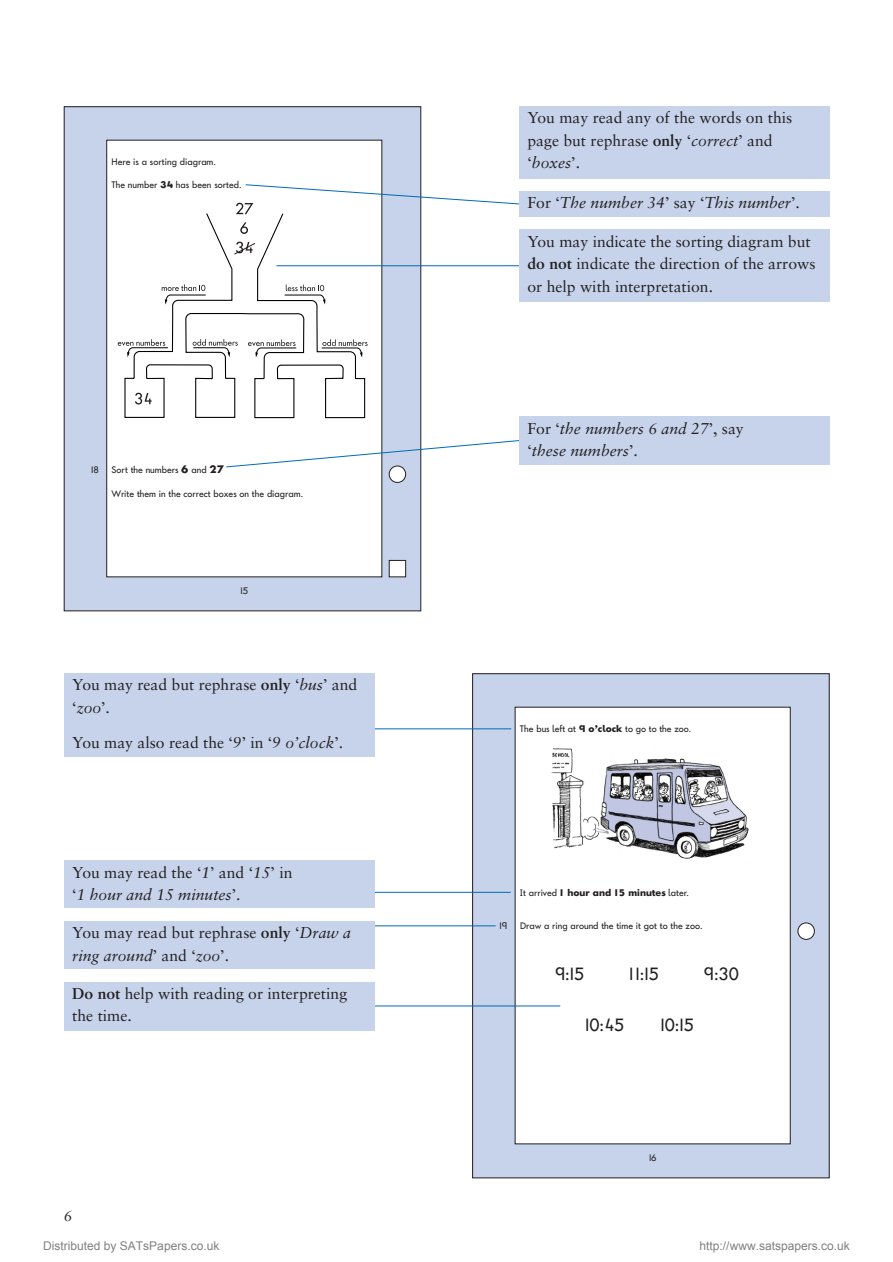
<style>
.page{position:relative;width:893px;height:1262px;background:#fff}
.page>*{position:absolute;margin:0;border:0;box-sizing:border-box;transform-origin:0 0}
.t1{font:18px "QCA";color:#231f20}
.t2{font:15.75px/22.5px "Sabon";color:#231f20}
.t3{font:italic 15.75px/22.5px "Sabon";color:#231f20}
.t4{font:italic 15px "Sabon";color:#231f20}
.t5{font:12px "Arial";color:#808080}
.t6{font:9.6px "QCA";color:#231f20}
.t7{font:700 9.6px "QCA";color:#231f20}
.s1{font-weight:700}
.s2{font-weight:700;font-size:10.8px}
.s3{font-style:italic}
.s4{font-style:normal}
.s5{font-weight:400}
</style>
<div class="page">
<div style="left:64px;top:107px;width:357px;height:504px;background:#c6d3eb"></div>
<div style="left:106px;top:140px;width:276px;height:437px;background:#fff;border:1px solid #231f20"></div>
<div style="left:389px;top:560px;width:17px;height:17px;background:#fff;border:1px solid #231f20"></div>
<div style="left:472px;top:673px;width:357px;height:504px;background:#c6d3eb"></div>
<div style="left:515px;top:707px;width:275px;height:437px;background:#fff"></div>
<svg style="left:797px;top:922px;width:18px;height:18px"></svg>
<img style="left:551px;top:748px;width:198px;height:111px">
<div style="left:519px;top:106px;width:310px;height:73px;background:#c6d3eb"></div>
<hr style="left:368px;top:728px;width:143px;height:1px;background:#006bb6">
<div style="left:64px;top:673px;width:310px;height:83px;background:#c6d3eb"></div>
<svg style="left:118px;top:184px;width:412px;height:234px"></svg>
<div style="left:519px;top:191px;width:310px;height:26px;background:#c6d3eb"></div>
<hr style="left:276px;top:265px;width:262px;height:1px;background:#006bb6">
<div style="left:519px;top:230px;width:310px;height:72px;background:#c6d3eb"></div>
<svg style="left:226px;top:439px;width:293px;height:44px"></svg>
<div style="left:519px;top:417px;width:310px;height:48px;background:#c6d3eb"></div>
<hr style="left:364px;top:1005px;width:196px;height:1px;background:#006bb6">
<div style="left:64px;top:982px;width:310px;height:48px;background:#c6d3eb"></div>
<hr style="left:371px;top:892px;width:140px;height:1px;background:#006bb6">
<hr style="left:371px;top:925px;width:124px;height:1px;background:#006bb6">
<div style="left:64px;top:860px;width:310px;height:48px;background:#c6d3eb"></div>
<div style="left:64px;top:921px;width:310px;height:48px;background:#c6d3eb"></div>
<p class="t6" style="left:111px;top:157px;width:106px">Here is a sorting diagram.</p>
<p class="t6" style="left:111px;top:181px;width:132px">The number <span class="s1">34</span> has been sorted.</p>
<p class="t6" style="left:91px;top:465px;width:9px">18</p>
<p class="t6" style="left:111px;top:465px;width:114px">Sort the numbers <span class="s2">6</span> and <span class="s2">27</span></p>
<p class="t6" style="left:111px;top:489px;width:193px">Write them in the correct boxes on the diagram.</p>
<p class="t6" style="left:240px;top:586px;width:9px">15</p>
<p class="t2" style="left:72px;top:675px;width:286px">You may read but rephrase <span class="s1">only</span> ‘<span class="s3">bus</span>’ and ‘<span class="s3">zoo</span>’.</p>
<p class="t2" style="left:72px;top:732px;width:272px">You may also read the ‘<span class="s3">9</span>’ in ‘<span class="s3">9 o’clock</span>’.</p>
<p class="t2" style="left:72px;top:862px;width:222px">You may read the ‘<span class="s3">1</span>’ and ‘<span class="s3">15</span>’ in ‘<span class="s3">1 hour and 15 minutes</span>’.</p>
<p class="t2" style="left:72px;top:922px;width:280px">You may read but rephrase <span class="s1">only</span> ‘<span class="s3">Draw a ring around</span>’ and ‘<span class="s3">zoo</span>’.</p>
<p class="t2" style="left:72px;top:983px;width:276px"><span class="s1">Do not</span> help with reading or interpreting the time.</p>
<p class="t4" style="left:64px;top:1209px;width:10px">6</p>
<p class="t2" style="left:527px;top:108px;width:266px">You may read any of the words on this page but rephrase <span class="s1">only</span> ‘<span class="s3">correct</span>’ and ‘<span class="s3">boxes</span>’.</p>
<p class="t3" style="left:527px;top:193px;width:274px"><span class="s4">For ‘</span>The number 34<span class="s4">’ say ‘</span>This number<span class="s4">’.</span></p>
<p class="t2" style="left:527px;top:231px;width:289px">You may indicate the sorting diagram but <span class="s1">do not</span> indicate the direction of the arrows or help with interpretation.</p>
<p class="t3" style="left:527px;top:418px;width:218px"><span class="s4">For ‘</span>the numbers 6 and 27<span class="s4">’, say ‘</span>these numbers<span class="s4">’.</span></p>
<p class="t6" style="left:520px;top:724px;width:173px">The bus left at <span class="s1">9 o‘clock</span> to go to the zoo.</p>
<p class="t7" style="left:520px;top:888px;width:170px"><span class="s5">It arrived</span> 1 hour and 15 minutes <span class="s5">later.</span></p>
<p class="t6" style="left:499px;top:922px;width:9px">19</p>
<p class="t6" style="left:520px;top:922px;width:184px">Draw a ring around the time it got to the zoo.</p>
<p class="t1" style="left:555px;top:966px;width:31px">9:15</p>
<p class="t1" style="left:629px;top:966px;width:31px">1 1:15</p>
<p class="t1" style="left:704px;top:966px;width:37px">9:30</p>
<p class="t1" style="left:585px;top:1017px;width:41px">10:45</p>
<p class="t1" style="left:660px;top:1017px;width:35px">10:15</p>
<p class="t6" style="left:649px;top:1153px;width:9px">16</p>
<p class="t5" style="left:43px;top:1238px;width:178px">Distributed by SATsPapers.co.uk</p>
<p class="t5" style="left:699px;top:1238px;width:152px">http://www.satspapers.co.uk</p>
</div>
